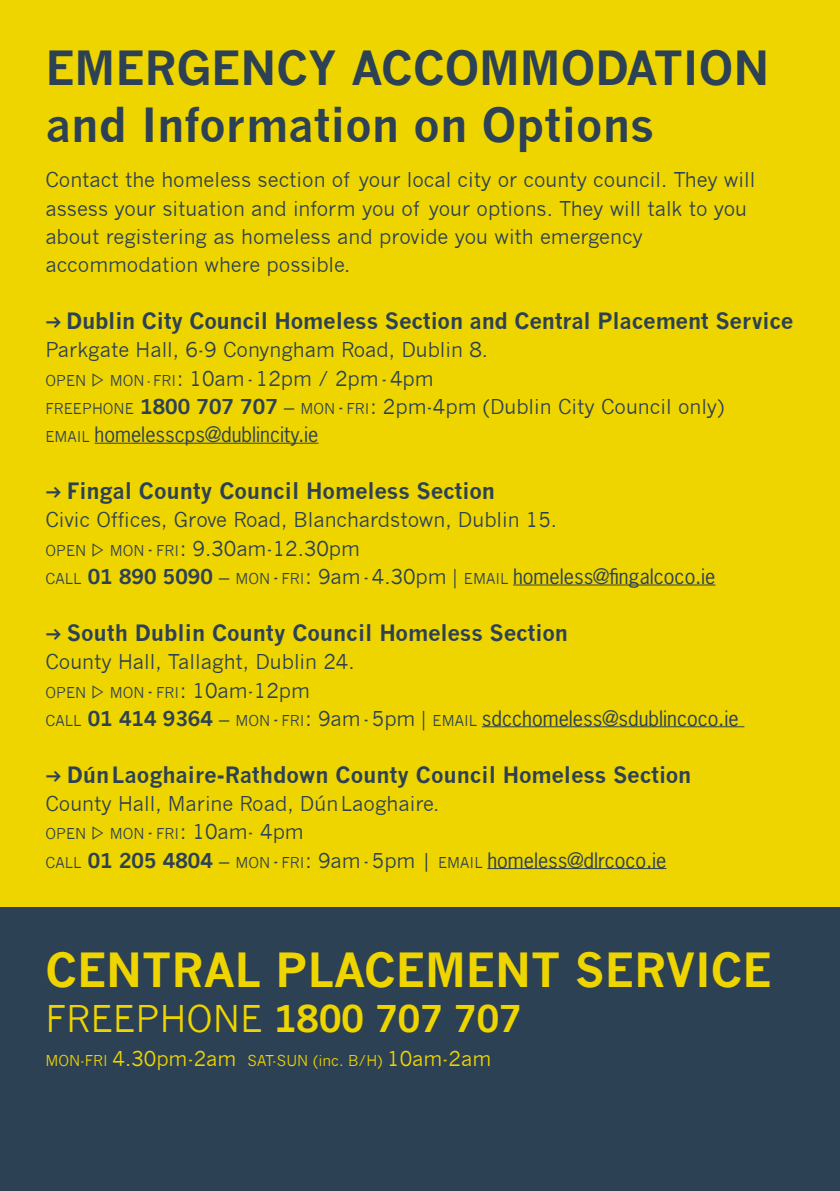
<style>
.page{position:relative;width:840px;height:1191px;background:#fff}
.page>*{position:absolute;margin:0;border:0;box-sizing:border-box;transform-origin:0 0}
.t1{font:700 46px/56.6px "News Gothic";color:#2c4154}
.t2{font:700 46px "News Gothic";color:#efd500}
.t3{font:700 36px "News Gothic";color:#efd500}
.t4{font:700 22px "News Gothic";letter-spacing:-.01em;color:#2c4154}
.t5{font:20px/28.4px "News Gothic";color:#2c4154}
.t6{font:20px "News Gothic Std";color:#2c4154}
.t7{font:14.6px "News Gothic";color:#efd500}
.t8{font:14.6px "News Gothic";color:#2c4154}
.s1{font-family:"Fedra Sans Std";font-weight:400}
.s2{font-size:14.6px}
.s3{font-family:"Fedra Sans Std";font-weight:300}
.s4{font-weight:700}
.s5{font-family:"News Gothic";font-size:14.6px}
.s6{font-family:"News Gothic";font-weight:700}
.s7{font-family:"News Gothic"}
.s8{font-family:"Fedra Sans Std";font-weight:300;font-size:20px}
.s9{font-size:20px}
.s10{font-weight:400}
</style>
<div class="page">
<div style="left:0;top:0;width:839px;height:1191px;background:#efd500"></div>
<div style="left:0;top:907px;width:839px;height:284px;background:#2c4154"></div>
<hr style="left:95px;top:443px;width:223px;height:1px;background:#2c4154">
<hr style="left:513px;top:584px;width:202px;height:1px;background:#2c4154">
<hr style="left:481px;top:726px;width:263px;height:1px;background:#2c4154">
<hr style="left:487px;top:868px;width:179px;height:1px;background:#2c4154">
<h1 class="t1" style="left:45px;top:39px;width:725px">EMERGENCY ACCOMMODATION and Information on Options</h1>
<p class="t5" style="left:45px;top:166px;width:711px">Contact the homeless section of your local city or county council. They will assess your situation and inform you of your options. They will talk to you about registering as homeless and provide you with emergency accommodation where possible.</p>
<p class="t4" style="left:45px;top:307px;width:749px"><span class="s1">→</span> Dublin City Council Homeless Section and Central Placement Service</p>
<p class="t5" style="left:45px;top:336px;width:680px">Parkgate Hall, 6-9 Conyngham Road, Dublin 8.<br><span class="s2">OPEN</span> <span class="s3">▷</span> <span class="s2">MON-FRI</span>: 10am-12pm / 2pm-4pm<br><span class="s2">FREEPHONE</span> <span class="s4">1800 707 707</span> – <span class="s2">MON</span> - <span class="s2">FRI</span>: 2pm-4pm (Dublin City Council only)</p>
<p class="t6" style="left:45px;top:422px;width:274px"><span class="s5">EMAIL</span> homelesscps@dublincity.ie</p>
<p class="t4" style="left:45px;top:477px;width:450px"><span class="s1">→</span> Fingal County Council Homeless Section</p>
<p class="t5" style="left:45px;top:506px;width:513px">Civic Offices, Grove Road, Blanchardstown, Dublin 15.<br><span class="s2">OPEN</span> <span class="s3">▷</span> <span class="s2">MON</span> - <span class="s2">FRI</span>: 9.30am-12.30pm</p>
<p class="t6" style="left:45px;top:564px;width:671px"><span class="s5">CALL</span> <span class="s6">01 890 5090</span> <span class="s7">–</span> <span class="s5">MON</span> <span class="s7">-</span> <span class="s5">FRI</span><span class="s7">: 9am-4.30pm</span> <span class="s3">|</span> <span class="s5">EMAIL</span> homeless@fingalcoco.ie</p>
<p class="t4" style="left:45px;top:619px;width:523px"><span class="s1">→</span> South Dublin County Council Homeless Section</p>
<p class="t5" style="left:45px;top:648px;width:310px">County Hall, Tallaght, Dublin 24.<br><span class="s2">OPEN</span> <span class="s3">▷</span> <span class="s2">MON</span> - <span class="s2">FRI</span>: 10am-12pm</p>
<p class="t6" style="left:45px;top:705px;width:694px"><span class="s5">CALL</span> <span class="s6">01 414 9364</span> <span class="s7">–</span> <span class="s5">MON</span> <span class="s7">-</span> <span class="s5">FRI</span><span class="s7">: 9am-5pm</span> <span class="s3">|</span> <span class="s5">EMAIL</span> sdcchomeless@sdublincoco.ie</p>
<p class="t4" style="left:45px;top:761px;width:647px"><span class="s1">→</span> DúnLaoghaire-Rathdown County Council Homeless Section</p>
<p class="t5" style="left:45px;top:789px;width:395px">County Hall, Marine Road, DúnLaoghaire.</p>
<p class="t8" style="left:45px;top:825px;width:260px">OPEN <span class="s8">▷</span> MON <span class="s9">-</span> FRI<span class="s9">: 10am- 4pm</span></p>
<p class="t6" style="left:45px;top:847px;width:622px"><span class="s5">CALL</span> <span class="s6">01 205 4804</span> <span class="s7">–</span> <span class="s5">MON</span> <span class="s7">-</span> <span class="s5">FRI</span><span class="s7">: 9am-5pm |</span> <span class="s5">EMAIL</span> homeless@dlrcoco.ie</p>
<h1 class="t2" style="left:45px;top:941px;width:727px">CENTRAL PLACEMENT SERVICE</h1>
<h2 class="t3" style="left:45px;top:997px;width:477px"><span class="s10">FREEPHONE</span> 1800 707 707</h2>
<p class="t7" style="left:45px;top:1052px;width:447px">MON-FRI <span class="s9">4.30pm-2am</span> SAT-SUN (inc. B/H) <span class="s9">10am-2am</span></p>
</div>
